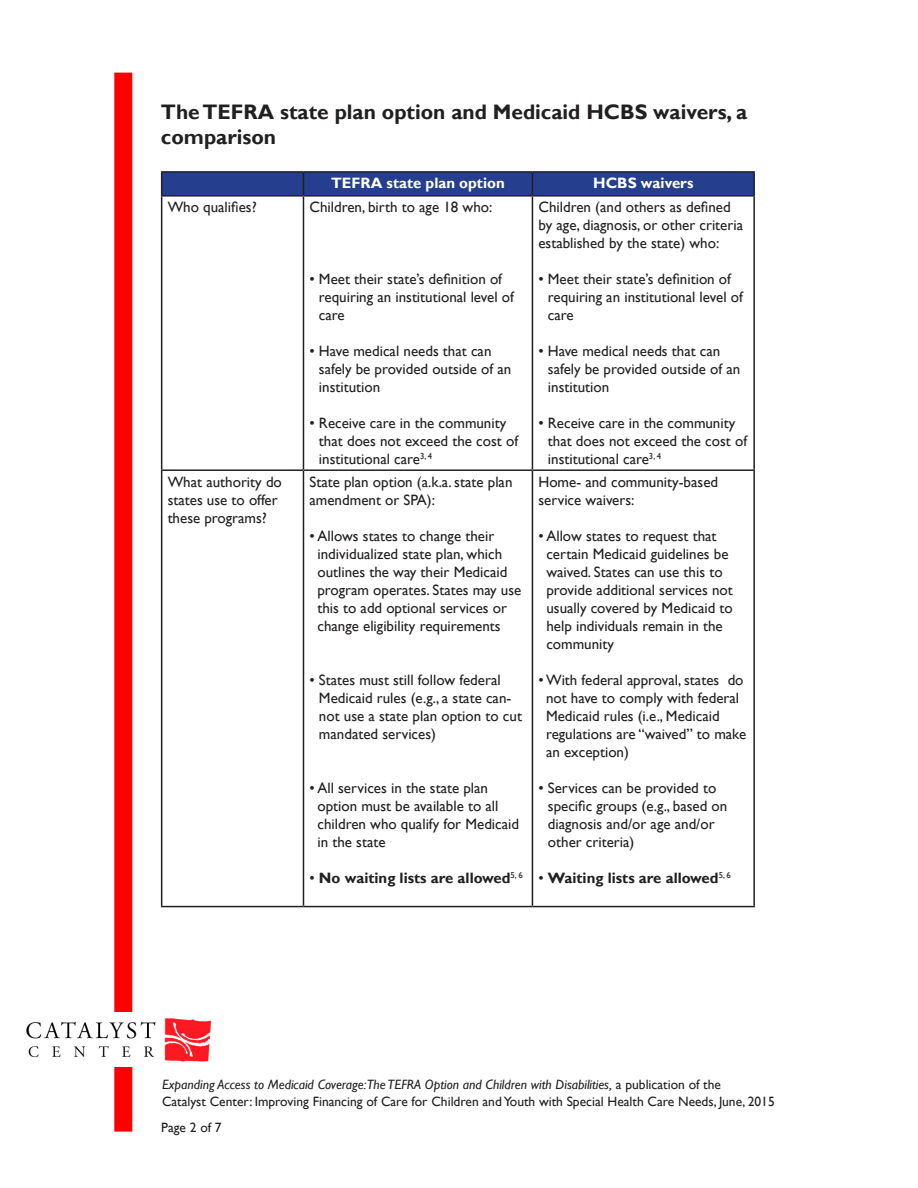
<style>
.page{position:relative;width:918px;height:1188px;background:#fff}
.page>*{position:absolute;margin:0;border:0;box-sizing:border-box;transform-origin:0 0}
.Subhead_1{font:700 21px/25.2px "Gill Sans";color:#231f20}
.Chart_text{font:15px/18px "Gill Sans";color:#231f20}
.Chart_text-2{font:700 15px "Gill Sans";color:#231f20}
.Subhead_2{font:700 15px "Gill Sans";color:#fff}
.t1{font:13.5px/16.2px "Gill Sans";color:#231f20}
.s1{font-weight:400}
.s2{font-style:italic}
</style>
<div class="page">
<div style="left:117px;top:75px;width:13px;height:1054px;background:#f00"></div>
<div style="left:114px;top:73px;width:18px;height:1059px;border:4px solid #f00"></div>
<img style="left:26px;top:1012px;width:186px;height:54px">
<hr style="left:161px;top:171px;width:142px;height:2px;background:#231f20">
<hr style="left:303px;top:171px;width:229px;height:2px;background:#231f20">
<hr style="left:532px;top:171px;width:223px;height:2px;background:#231f20">
<div style="left:161px;top:172px;width:593px;height:23px;background:#253f8e"></div>
<hr style="left:753px;top:173px;width:2px;height:22px;background:#231f20">
<hr style="left:161px;top:195px;width:142px;height:2px;background:#231f20">
<hr style="left:161px;top:197px;width:1px;height:272px;background:#231f20">
<hr style="left:303px;top:195px;width:229px;height:2px;background:#231f20">
<hr style="left:303px;top:197px;width:1px;height:272px;background:#231f20">
<hr style="left:532px;top:195px;width:223px;height:2px;background:#231f20">
<hr style="left:532px;top:197px;width:1px;height:272px;background:#231f20">
<hr style="left:753px;top:197px;width:2px;height:272px;background:#231f20">
<hr style="left:161px;top:469px;width:142px;height:2px;background:#231f20">
<hr style="left:161px;top:471px;width:1px;height:435px;background:#231f20">
<hr style="left:303px;top:469px;width:229px;height:2px;background:#231f20">
<hr style="left:303px;top:471px;width:1px;height:435px;background:#231f20">
<hr style="left:532px;top:469px;width:223px;height:2px;background:#231f20">
<hr style="left:532px;top:471px;width:1px;height:435px;background:#231f20">
<hr style="left:753px;top:471px;width:2px;height:435px;background:#231f20">
<hr style="left:161px;top:906px;width:142px;height:1px;background:#231f20">
<hr style="left:303px;top:906px;width:229px;height:1px;background:#231f20">
<hr style="left:532px;top:906px;width:223px;height:1px;background:#231f20">
<p class="Subhead_1" style="left:161px;top:100px;width:588px">The TEFRA state plan option and Medicaid HCBS waivers, a comparison</p>
<p class="Subhead_2" style="left:331px;top:174px;width:175px">TEFRA state plan option</p>
<p class="Subhead_2" style="left:593px;top:174px;width:102px">HCBS waivers</p>
<p class="Chart_text" style="left:168px;top:198px;width:91px">Who qualifies?</p>
<p class="Chart_text" style="left:309px;top:198px;width:184px">Children, birth to age 18 who:</p>
<p class="Chart_text" style="left:538px;top:198px;width:206px">Children (and others as defined by age, diagnosis, or other criteria established by the state) who:</p>
<p class="Chart_text" style="left:548px;top:270px;width:196px;text-indent:-9px">• Meet their state’s definition of requiring an institutional level of care</p>
<p class="Chart_text" style="left:548px;top:342px;width:194px;text-indent:-9px">• Have medical needs that can safely be provided outside of an institution</p>
<p class="Chart_text" style="left:548px;top:414px;width:201px;text-indent:-9px">• Receive care in the community that does not exceed the cost of institutional care<sup>3,</sup> <sup>4</sup></p>
<p class="Chart_text" style="left:319px;top:270px;width:196px;text-indent:-9px">• Meet their state’s definition of requiring an institutional level of care</p>
<p class="Chart_text" style="left:319px;top:342px;width:194px;text-indent:-9px">• Have medical needs that can safely be provided outside of an institution</p>
<p class="Chart_text" style="left:319px;top:414px;width:201px;text-indent:-9px">• Receive care in the community that does not exceed the cost of institutional care<sup>3,</sup> <sup>4</sup></p>
<p class="Chart_text" style="left:168px;top:473px;width:116px">What authority do states use to offer these programs?</p>
<p class="Chart_text" style="left:309px;top:473px;width:205px">State plan option (a.k.a. state plan amendment or SPA):</p>
<p class="Chart_text" style="left:317px;top:527px;width:205px;text-indent:-8px">• Allows states to change their individualized state plan, which outlines the way their Medicaid program operates. States may use this to add optional services or change eligibility requirements</p>
<p class="Chart_text" style="left:319px;top:671px;width:205px;text-indent:-9px">• States must still follow federal<br>Medicaid rules (e.g., a state can&shy;not use a state plan option to cut mandated services)</p>
<p class="Chart_text" style="left:317px;top:779px;width:203px;text-indent:-8px">• All services in the state plan option must be available to all children who qualify for Medicaid in the state</p>
<p class="Chart_text-2" style="left:309px;top:868px;width:215px"><span class="s1">•</span> No waiting lists are allowed<sup>5,</sup> <sup>6</sup></p>
<p class="Chart_text" style="left:538px;top:473px;width:181px">Home- and community-based service waivers:</p>
<p class="Chart_text" style="left:546px;top:527px;width:188px;text-indent:-8px">• Allow states to request that certain Medicaid guidelines be waived. States can use this to provide additional services not usually covered by Medicaid to help individuals remain in the community</p>
<p class="Chart_text" style="left:546px;top:671px;width:202px;text-indent:-8px">• With federal approval, states do not have to comply with federal<br>Medicaid rules (i.e., Medicaid regulations are “waived” to make an exception)</p>
<p class="Chart_text" style="left:548px;top:779px;width:181px;text-indent:-9px">• Services can be provided to specific groups (e.g., based on diagnosis and/or age and/or other criteria)</p>
<p class="Chart_text-2" style="left:538px;top:868px;width:194px"><span class="s1">•</span> Waiting lists are allowed<sup>5,</sup> <sup>6</sup></p>
<p class="t1" style="left:162px;top:1077px;width:614px"><span class="s2">Expanding Access to Medicaid Coverage:The TEFRA Option and Children with Disabilities,</span> a publication of the<br>Catalyst Center: Improving Financing of Care for Children and Youth with Special Health Care Needs, June, 2015</p>
<p class="t1" style="left:161px;top:1120px;width:62px">Page 2 of 7</p>
</div>
